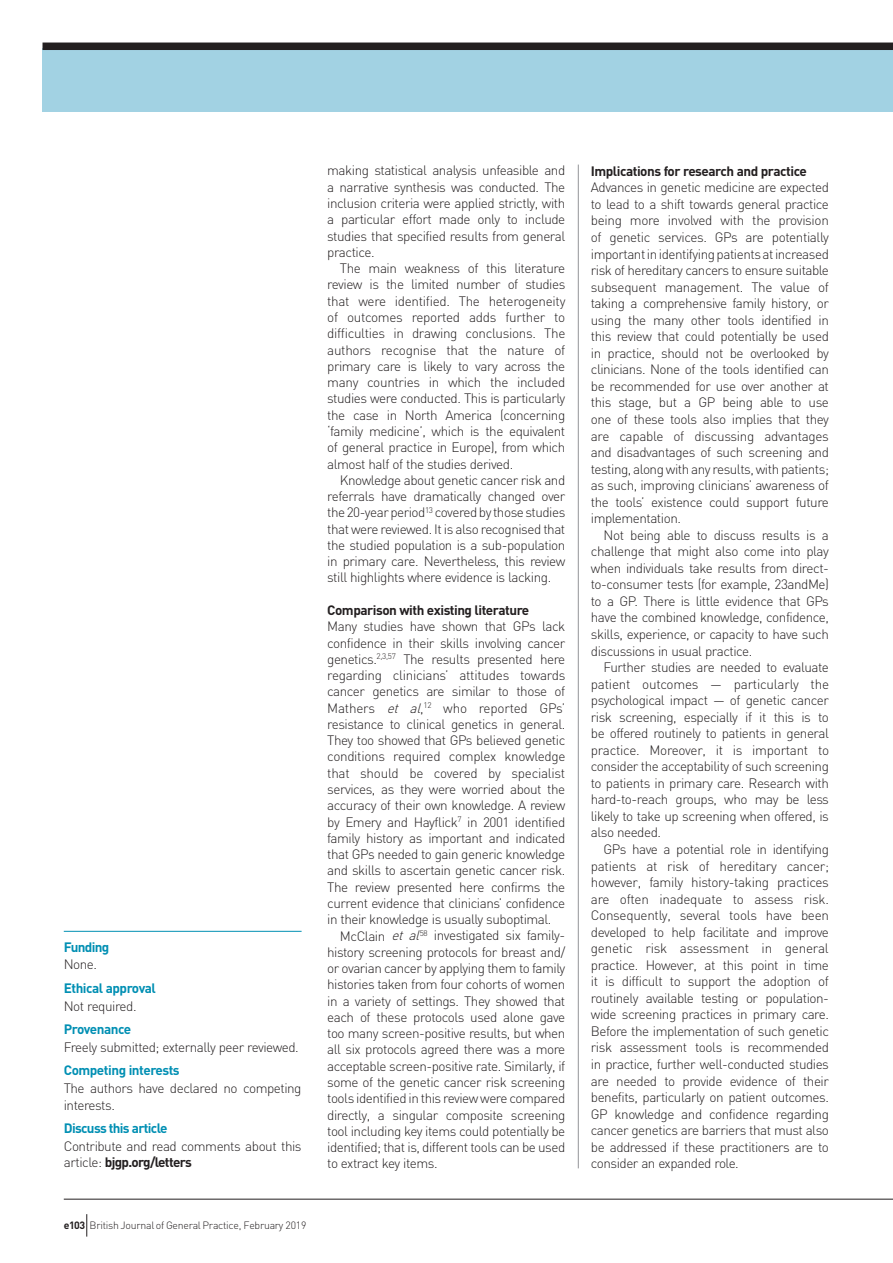
<style>
.page{position:relative;width:893px;height:1263px;background:#fff}
.page>*{position:absolute;margin:0;border:0;box-sizing:border-box;transform-origin:0 0}
.t1{font:300 13.5px/16.5px "DIN";letter-spacing:-.035em;color:#231f20;text-align:justify}
.t2{font:700 13.5px "DIN";letter-spacing:-.045em;color:#008fb3}
.t3{font:700 13.5px "DIN";letter-spacing:-.035em;color:#231f20}
.t4{font:300 10.5px "DIN";letter-spacing:-.025em;color:#231f20}
.s1{font-weight:700}
.s2{font-style:italic}
</style>
<div class="page">
<div style="left:43px;top:48px;width:850px;height:64px;background:#a2d2e3"></div>
<div style="left:43px;top:43px;width:850px;height:7px;background:#231f20"></div>
<hr style="left:578px;top:165px;width:1px;height:1003px;background:#939598">
<hr style="left:64px;top:931px;width:238px;height:1px;background:#008fb3">
<hr style="left:64px;top:1199px;width:829px;height:1px;background:#231f20">
<svg style="left:86px;top:1214px;width:1px;height:22px"></svg>
<p class="t2" style="left:64px;top:938px;width:47px">Funding</p>
<p class="t1" style="left:64px;top:956px;width:35px">None.</p>
<p class="t2" style="left:64px;top:979px;width:94px">Ethical approval</p>
<p class="t1" style="left:64px;top:997px;width:74px">Not required.</p>
<p class="t2" style="left:64px;top:1020px;width:69px">Provenance</p>
<p class="t1" style="left:64px;top:1038px;width:237px">Freely submitted; externally peer reviewed.</p>
<p class="t2" style="left:64px;top:1061px;width:117px">Competing interests</p>
<p class="t1" style="left:64px;top:1080px;width:239px">The authors have declared no competing interests.</p>
<p class="t2" style="left:64px;top:1119px;width:105px">Discuss this article</p>
<p class="t1" style="left:64px;top:1137px;width:239px">Contribute and read comments about this article: <span class="s1">bjgp.org/letters</span></p>
<p class="t4" style="left:64px;top:1218px;width:244px"><span class="s1">e103</span> British Journal of General Practice, February 2019</p>
<p class="t1" style="left:327px;top:162px;width:240px">making statistical analysis unfeasible and a narrative synthesis was conducted. The inclusion criteria were applied strictly, with a particular effort made only to include studies that specified results from general practice.</p>
<p class="t1" style="left:327px;top:260px;width:240px;text-indent:13px">The main weakness of this literature review is the limited number of studies that were identified. The heterogeneity of outcomes reported adds further to difficulties in drawing conclusions. The authors recognise that the nature of primary care is likely to vary across the many countries in which the included studies were conducted. This is particularly the case in North America (concerning ‘family medicine’, which is the equivalent of general practice in Europe), from which almost half of the studies derived.</p>
<p class="t1" style="left:327px;top:472px;width:240px;text-indent:13px">Knowledge about genetic cancer risk and referrals have dramatically changed over the 20-year period<sup>13</sup> covered by those studies that were reviewed. It is also recognised that the studied population is a sub-population in primary care. Nevertheless, this review still highlights where evidence is lacking.</p>
<p class="t3" style="left:327px;top:601px;width:204px">Comparison with existing literature</p>
<p class="t1" style="left:327px;top:618px;width:240px">Many studies have shown that GPs lack confidence in their skills involving cancer genetics.<sup>2,3,57</sup> The results presented here regarding clinicians’ attitudes towards cancer genetics are similar to those of Mathers <span class="s2">et al</span>,<sup>12</sup> who reported GPs’ resistance to clinical genetics in general.<br>They too showed that GPs believed genetic conditions required complex knowledge that should be covered by specialist services, as they were worried about the accuracy of their own knowledge. A review by Emery and Hayflick<sup>7</sup> in 2001 identified family history as important and indicated that GPs needed to gain generic knowledge and skills to ascertain genetic cancer risk.<br>The review presented here confirms the current evidence that clinicians’ confidence in their knowledge is usually suboptimal.</p>
<p class="t1" style="left:327px;top:927px;width:240px;text-indent:13px">McClain <span class="s2">et al</span><sup>58</sup> investigated six family&shy;history screening protocols for breast and/ or ovarian cancer by applying them to family histories taken from four cohorts of women in a variety of settings. They showed that each of these protocols used alone gave too many screen-positive results, but when all six protocols agreed there was a more acceptable screen-positive rate. Similarly, if some of the genetic cancer risk screening tools identified in this review were compared directly, a singular composite screening tool including key items could potentially be identified; that is, different tools can be used to extract key items.</p>
<p class="t3" style="left:591px;top:162px;width:217px">Implications for research and practice</p>
<p class="t1" style="left:591px;top:179px;width:240px">Advances in genetic medicine are expected to lead to a shift towards general practice being more involved with the provision of genetic services. GPs are potentially important in identifying patients at increased risk of hereditary cancers to ensure suitable subsequent management. The value of taking a comprehensive family history, or using the many other tools identified in this review that could potentially be used in practice, should not be overlooked by clinicians. None of the tools identified can be recommended for use over another at this stage, but a GP being able to use one of these tools also implies that they are capable of discussing advantages and disadvantages of such screening and testing, along with any results, with patients; as such, improving clinicians’ awareness of the tools’ existence could support future implementation.</p>
<p class="t1" style="left:591px;top:526px;width:240px;text-indent:13px">Not being able to discuss results is a challenge that might also come into play when individuals take results from direct&shy;to-consumer tests (for example, 23andMe) to a GP. There is little evidence that GPs have the combined knowledge, confidence, skills, experience, or capacity to have such discussions in usual practice.</p>
<p class="t1" style="left:591px;top:659px;width:240px;text-indent:13px">Further studies are needed to evaluate patient outcomes — particularly the psychological impact — of genetic cancer risk screening, especially if it this is to be offered routinely to patients in general practice. Moreover, it is important to consider the acceptability of such screening to patients in primary care. Research with hard-to-reach groups, who may be less likely to take up screening when offered, is also needed.</p>
<p class="t1" style="left:591px;top:841px;width:240px;text-indent:13px">GPs have a potential role in identifying patients at risk of hereditary cancer; however, family history-taking practices are often inadequate to assess risk.<br>Consequently, several tools have been developed to help facilitate and improve genetic risk assessment in general practice. However, at this point in time it is difficult to support the adoption of routinely available testing or population&shy;wide screening practices in primary care.<br>Before the implementation of such genetic risk assessment tools is recommended in practice, further well-conducted studies are needed to provide evidence of their benefits, particularly on patient outcomes.<br>GP knowledge and confidence regarding cancer genetics are barriers that must also be addressed if these practitioners are to consider an expanded role.</p>
</div>
